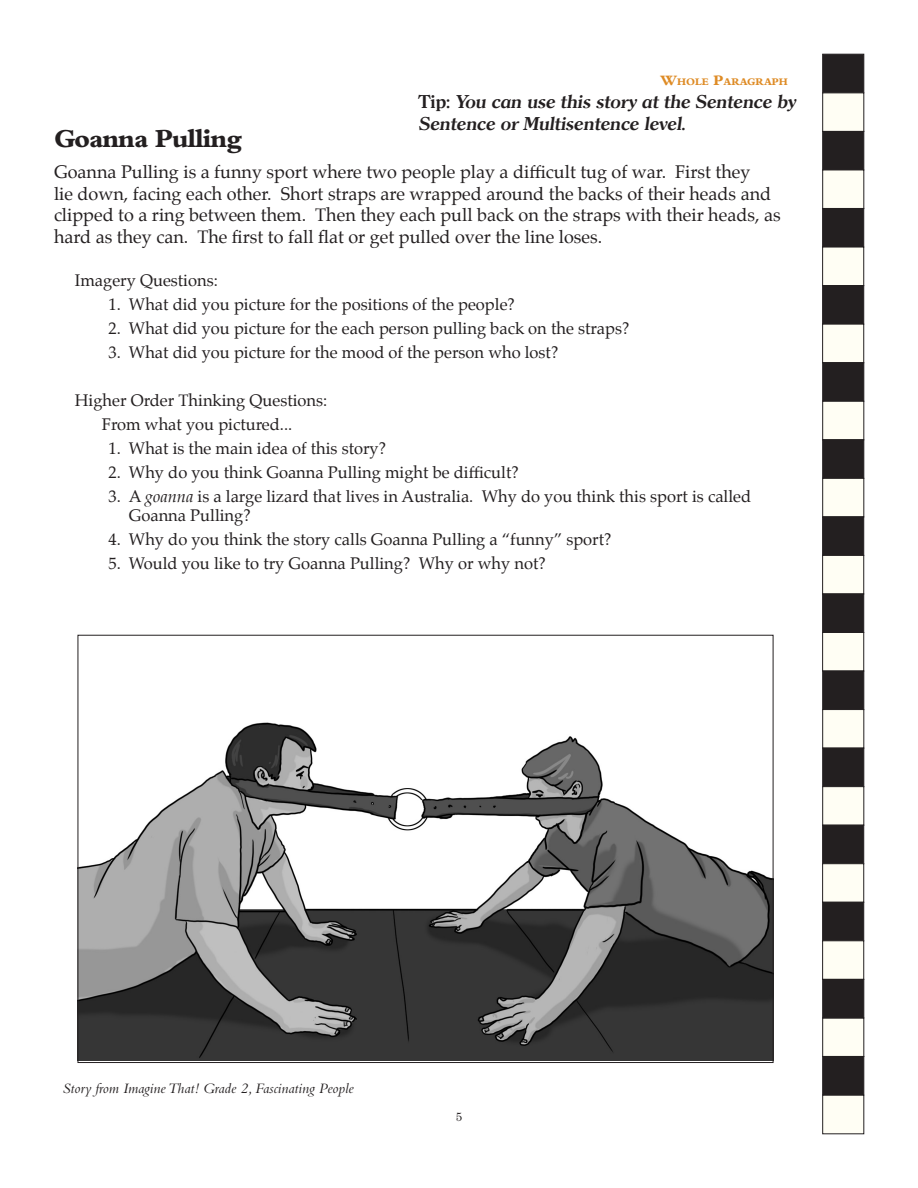
<style>
.page{position:relative;width:918px;height:1188px;background:#fff}
.page>*{position:absolute;margin:0;border:0;box-sizing:border-box;transform-origin:0 0}
.t1{font:800 27px "Bembo";letter-spacing:-.04em;color:#231f20}
.t2{font:18px/21.6px "Palatino";color:#231f20}
.t3{font:italic 700 18px/21.6px "Clearface Serial";color:#231f20}
.t4{font:16.5px/19.5px "Palatino";color:#231f20}
.t5{font:italic 15px "Bembo";color:#231f20}
.t6{font:12px "Century Std";color:#231f20}
.t7{font:800 10.5px "Bembo";color:#de8b25}
.s1{font-size:15px}
.s2{font-style:normal}
.s3{font-style:italic}
</style>
<div class="page">
<img style="left:80px;top:722px;width:691px;height:339px">
<div style="left:823px;top:1018px;width:41px;height:39px;background:#fffef4"></div>
<div style="left:823px;top:1056px;width:41px;height:39px;background:#231f20;border:1px solid #231f20"></div>
<div style="left:823px;top:1095px;width:41px;height:39px;background:#fffef4"></div>
<div style="left:823px;top:54px;width:41px;height:39px;background:#231f20;border:1px solid #231f20"></div>
<div style="left:823px;top:93px;width:41px;height:39px;background:#fffef4"></div>
<div style="left:823px;top:131px;width:41px;height:39px;background:#231f20;border:1px solid #231f20"></div>
<div style="left:823px;top:170px;width:41px;height:39px;background:#fffef4"></div>
<div style="left:822px;top:208px;width:42px;height:39px;background:#231f20;border:1px solid #231f20"></div>
<div style="left:822px;top:247px;width:42px;height:39px;background:#fffef4;border:1px solid #231f20"></div>
<div style="left:822px;top:285px;width:42px;height:39px;background:#231f20;border:1px solid #231f20"></div>
<div style="left:822px;top:324px;width:42px;height:39px;background:#fffef4;border:1px solid #231f20"></div>
<div style="left:823px;top:362px;width:41px;height:39px;background:#231f20;border:1px solid #231f20"></div>
<div style="left:823px;top:401px;width:41px;height:39px;background:#fffef4;border:1px solid #231f20"></div>
<div style="left:823px;top:440px;width:41px;height:39px;background:#231f20;border:1px solid #231f20"></div>
<div style="left:823px;top:478px;width:41px;height:39px;background:#fffef4;border:1px solid #231f20"></div>
<div style="left:822px;top:517px;width:42px;height:39px;background:#231f20;border:1px solid #231f20"></div>
<div style="left:822px;top:555px;width:42px;height:39px;background:#fffef4;border:1px solid #231f20"></div>
<div style="left:822px;top:594px;width:42px;height:39px;background:#231f20;border:1px solid #231f20"></div>
<div style="left:822px;top:632px;width:42px;height:39px;background:#fffef4;border:1px solid #231f20"></div>
<div style="left:823px;top:671px;width:41px;height:39px;background:#231f20;border:1px solid #231f20"></div>
<div style="left:823px;top:709px;width:41px;height:39px;background:#fffef4"></div>
<div style="left:823px;top:748px;width:41px;height:39px;background:#231f20;border:1px solid #231f20"></div>
<div style="left:823px;top:786px;width:41px;height:39px;background:#fffef4"></div>
<div style="left:822px;top:825px;width:42px;height:39px;background:#231f20;border:1px solid #231f20"></div>
<div style="left:822px;top:864px;width:42px;height:39px;background:#fffef4;border:1px solid #231f20"></div>
<div style="left:822px;top:902px;width:42px;height:39px;background:#231f20;border:1px solid #231f20"></div>
<div style="left:822px;top:941px;width:42px;height:39px;background:#fffef4;border:1px solid #231f20"></div>
<div style="left:823px;top:979px;width:41px;height:39px;background:#231f20;border:1px solid #231f20"></div>
<p class="t7" style="left:660px;top:76px;width:129px"><span class="s1">W</span>HOLE <span class="s1">P</span>ARAGRAPH</p>
<p class="t3" style="left:418px;top:90px;width:379px"><span class="s2">Tip:</span> You can use this story at the Sentence by<br>Sentence or Multisentence level.</p>
<p class="t1" style="left:54px;top:123px;width:190px">Goanna Pulling</p>
<p class="t2" style="left:54px;top:161px;width:728px">Goanna Pulling is a funny sport where two people play a difficult tug of war. First they<br>lie down, facing each other. Short straps are wrapped around the backs of their heads and clipped to a ring between them. Then they each pull back on the straps with their heads, as hard as they can. The first to fall flat or get pulled over the line loses.</p>
<p class="t4" style="left:75px;top:270px;width:145px">Imagery Questions:</p>
<p class="t4" style="left:109px;top:294px;width:408px">1. What did you picture for the positions of the people?</p>
<p class="t4" style="left:109px;top:318px;width:522px">2. What did you picture for the each person pulling back on the straps?</p>
<p class="t4" style="left:109px;top:342px;width:451px">3. What did you picture for the mood of the person who lost?</p>
<p class="t4" style="left:75px;top:390px;width:254px">Higher Order Thinking Questions:</p>
<p class="t4" style="left:102px;top:414px;width:192px">From what you pictured...</p>
<p class="t4" style="left:109px;top:438px;width:279px">1. What is the main idea of this story?</p>
<p class="t4" style="left:109px;top:462px;width:412px">2. Why do you think Goanna Pulling might be difficult?</p>
<p class="t4" style="left:129px;top:486px;width:624px;text-indent:-20px">3. A <span class="s3">goanna</span> is a large lizard that lives in Australia. Why do you think this sport is called<br>Goanna Pulling?</p>
<p class="t4" style="left:109px;top:530px;width:504px">4. Why do you think the story calls Goanna Pulling a “funny” sport?</p>
<p class="t4" style="left:109px;top:554px;width:439px">5. Would you like to try Goanna Pulling? Why or why not?</p>
<p class="t5" style="left:63px;top:1079px;width:293px">Story from Imagine That! Grade 2, Fascinating People</p>
<p class="t6" style="left:456px;top:1110px;width:7px">5</p>
</div>
